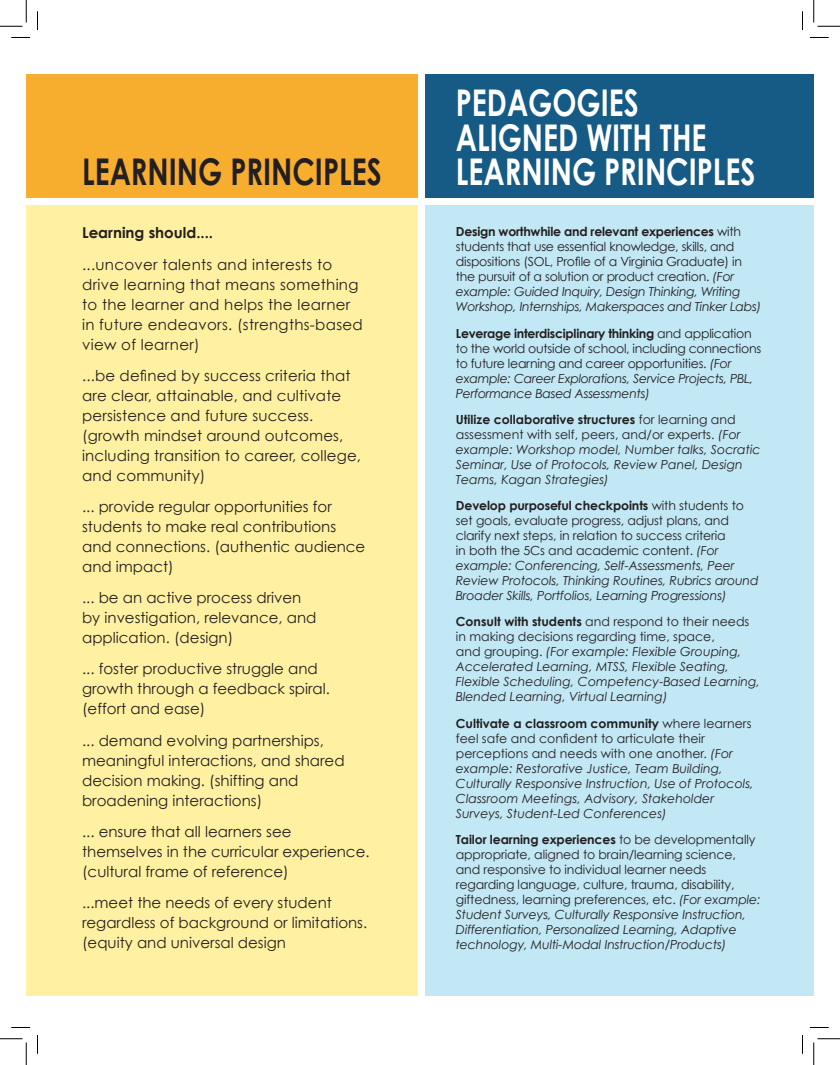
<style>
.page{position:relative;width:840px;height:1065px;background:#fff}
.page>*{position:absolute;margin:0;border:0;box-sizing:border-box;transform-origin:0 0}
.t1{font:700 36.75px/34.5px "Century Gothic";color:#fff;scale:.78 1}
.t2{font:700 36.75px "Century Gothic";color:#231f20;scale:.78 1}
.t3{font:15px/20px "Century Gothic";color:#231f20}
.t4{font:15px/20px "Century Gothic";letter-spacing:.02em;color:#231f20}
.t5{font:700 15px "Century Gothic";color:#231f20}
.t6{font:italic 12.5px/15px "Century Gothic";color:#231f20}
.t7{font:12.5px/15px "Century Gothic";letter-spacing:-.02em;color:#231f20}
.s1{font-weight:700}
.s2{font-style:italic}
.s3{font-weight:700;font-style:normal}
.s4{font-style:normal}
</style>
<div class="page">
<div style="left:26px;top:74px;width:392px;height:124px;background:#f7ae2f"></div>
<div style="left:26px;top:206px;width:392px;height:790px;background:#fff1a1"></div>
<div style="left:425px;top:74px;width:389px;height:124px;background:#155b85"></div>
<div style="left:425px;top:206px;width:389px;height:790px;background:#c2e7f5"></div>
<svg style="left:11px;top:37px;width:19px;height:1px"></svg>
<svg style="left:810px;top:37px;width:19px;height:1px"></svg>
<svg style="left:11px;top:1027px;width:19px;height:1px"></svg>
<svg style="left:810px;top:1027px;width:19px;height:1px"></svg>
<svg style="left:37px;top:11px;width:1px;height:19px"></svg>
<svg style="left:37px;top:1035px;width:1px;height:19px"></svg>
<svg style="left:802px;top:11px;width:1px;height:19px"></svg>
<svg style="left:802px;top:1035px;width:1px;height:19px"></svg>
<svg style="left:0;top:0;width:27px;height:27px"></svg>
<svg style="left:0;top:1039px;width:27px;height:26px"></svg>
<svg style="left:814px;top:0;width:26px;height:27px"></svg>
<svg style="left:814px;top:1039px;width:26px;height:26px"></svg>
<h1 class="t2" style="left:82px;top:149px;width:386px">LEARNING PRINCIPLES</h1>
<p class="t5" style="left:82px;top:223px;width:133px">Learning should....</p>
<p class="t4" style="left:82px;top:254px;width:282px">...uncover talents and interests to drive learning that means something to the learner and helps the learner in future endeavors. (strengths-based view of learner)</p>
<p class="t3" style="left:82px;top:365px;width:281px">...be defined by success criteria that are clear, attainable, and cultivate persistence and future success. (growth mindset around outcomes, including transition to career, college, and community)</p>
<p class="t3" style="left:82px;top:496px;width:285px">... provide regular opportunities for students to make real contributions and connections. (authentic audience and impact)</p>
<p class="t3" style="left:82px;top:588px;width:236px">... be an active process driven by investigation, relevance, and application. (design)</p>
<p class="t3" style="left:82px;top:659px;width:249px">... foster productive struggle and growth through a feedback spiral. (effort and ease)</p>
<p class="t3" style="left:82px;top:730px;width:264px">... demand evolving partnerships, meaningful interactions, and shared decision making. (shifting and broadening interactions)</p>
<p class="t3" style="left:82px;top:821px;width:289px">... ensure that all learners see themselves in the curricular experience. (cultural frame of reference)</p>
<p class="t3" style="left:82px;top:893px;width:287px">...meet the needs of every student regardless of background or limitations. (equity and universal design</p>
<h1 class="t1" style="left:456px;top:85px;width:386px">PEDAGOGIES<br>ALIGNED WITH THE<br>LEARNING PRINCIPLES</h1>
<p class="t7" style="left:456px;top:224px;width:307px"><span class="s1">Design worthwhile and relevant experiences</span> with students that use essential knowledge, skills, and dispositions (SOL, Profile of a Virginia Graduate) in the pursuit of a solution or product creation. <span class="s2">(For example: Guided Inquiry, Design Thinking, Writing Workshop, Internships, Makerspaces and Tinker Labs)</span></p>
<p class="t7" style="left:456px;top:325px;width:307px"><span class="s1">Leverage interdisciplinary thinking</span> and application to the world outside of school, including connections to future learning and career opportunities. <span class="s2">(For example: Career Explorations, Service Projects, PBL, Performance Based Assessments)</span></p>
<p class="t6" style="left:456px;top:412px;width:306px"><span class="s3">Utilize collaborative structures</span> <span class="s4">for learning and assessment with self, peers, and/or experts.</span> (For example: Workshop model, Number talks, Socratic Seminar, Use of Protocols, Review Panel, Design Teams, Kagan Strategies)</p>
<p class="t6" style="left:456px;top:498px;width:304px"><span class="s3">Develop purposeful checkpoints</span> <span class="s4">with students to set goals, evaluate progress, adjust plans, and clarify next steps, in relation to success criteria<br>in both the 5Cs and academic content.</span> (For example: Conferencing, Self-Assessments, Peer Review Protocols, Thinking Routines, Rubrics around Broader Skills, Portfolios, Learning Progressions)</p>
<p class="t6" style="left:456px;top:614px;width:306px"><span class="s3">Consult with students</span> <span class="s4">and respond to their needs in making decisions regarding time, space,<br>and grouping.</span> (For example: Flexible Grouping, Accelerated Learning, MTSS, Flexible Seating, Flexible Scheduling, Competency-Based Learning, Blended Learning, Virtual Learning)</p>
<p class="t6" style="left:456px;top:715px;width:299px"><span class="s3">Cultivate a classroom community</span> <span class="s4">where learners feel safe and confident to articulate their perceptions and needs with one another.</span> (For example: Restorative Justice, Team Building, Culturally Responsive Instruction, Use of Protocols, Classroom Meetings, Advisory, Stakeholder Surveys, Student-Led Conferences)</p>
<p class="t7" style="left:456px;top:832px;width:306px"><span class="s1">Tailor learning experiences</span> to be developmentally appropriate, aligned to brain/learning science, and responsive to individual learner needs regarding language, culture, trauma, disability, giftedness, learning preferences, etc. <span class="s2">(For example:<br>Student Surveys, Culturally Responsive Instruction, Differentiation, Personalized Learning, Adaptive technology, Multi-Modal Instruction/Products)</span></p>
</div>
